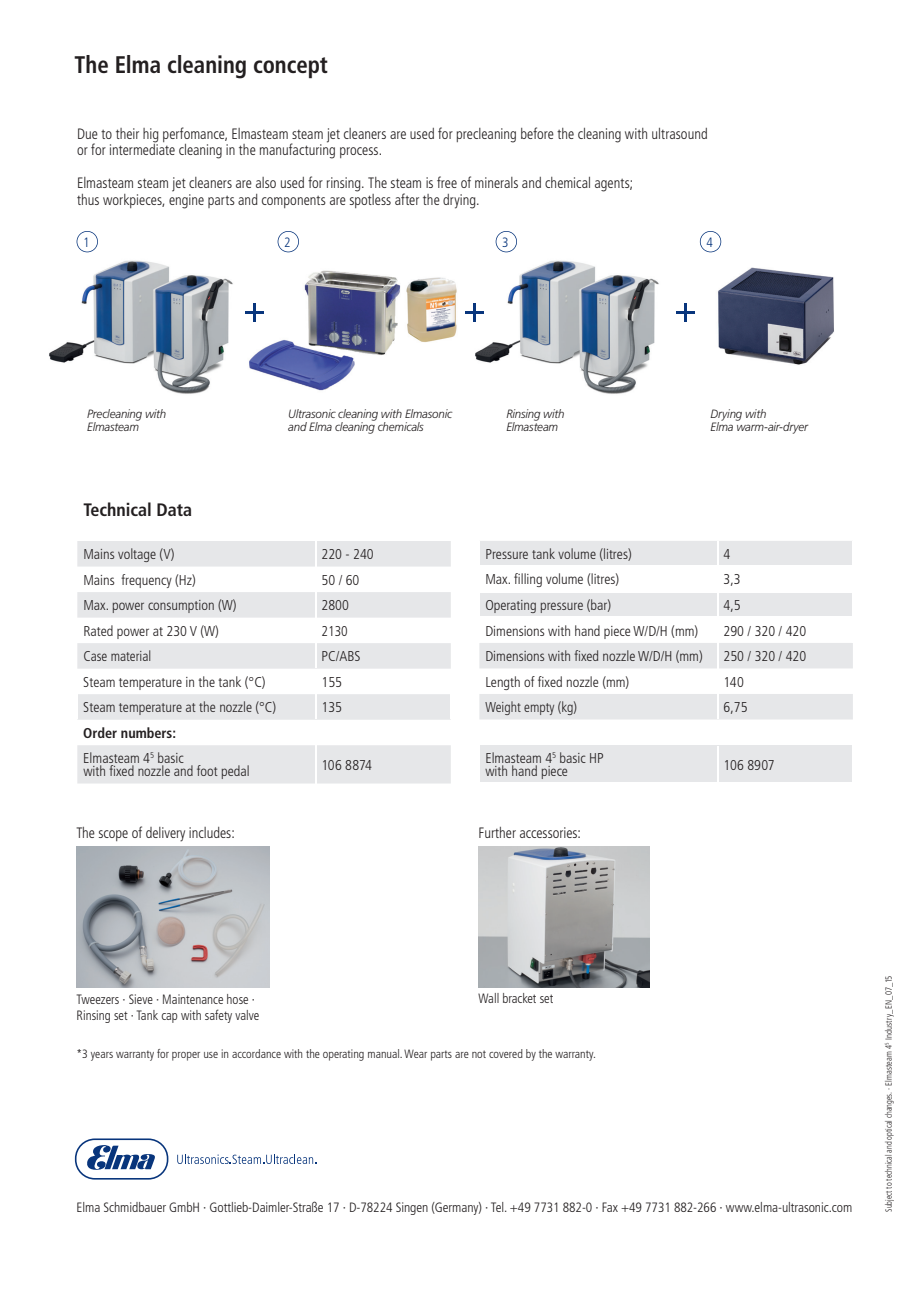
<style>
.page{position:relative;width:919px;height:1289px;background:#fff}
.page>*{position:absolute;margin:0;border:0;box-sizing:border-box;transform-origin:0 0}
.t1{font:700 condensed 24px "Frutiger";color:#231f20;scale:.95 1}
.t2{font:700 condensed 18px "Frutiger";color:#231f20}
.t3{font:300 condensed 15px/16.5px "Frutiger";color:#231f20;scale:.96 1}
.t4{font:300 condensed 14.25px/25.2px "Frutiger";color:#231f20}
.t5{font:300 condensed 14.25px "Frutiger";color:#231f20;scale:.96 1}
.t6{font:300 condensed 13.5px "Frutiger";letter-spacing:-.005em;color:#231f20}
.t7{font:300 condensed 13.5px/16.5px "Frutiger";letter-spacing:-.005em;color:#231f20;scale:.96 1}
.t8{font:300 condensed 13.5px "Frutiger";color:#08357c}
.t9{font:italic 300 12px/13.5px "Frutiger";letter-spacing:-.015em;color:#231f20;scale:.96 1}
.t10{font:300 condensed 12px "Frutiger";color:#231f20}
.t11{font:300 condensed 9px "Frutiger";color:#231f20;scale:.9 1}
.s1{font-weight:700}
</style>
<div class="page">
<img style="left:49px;top:252px;width:352px;height:142px">
<svg style="left:75px;top:1138px;width:93px;height:41px"></svg>
<svg style="left:177px;top:1154px;width:139px;height:9px"></svg>
<img style="left:708px;top:252px;width:126px;height:113px">
<img style="left:406px;top:277px;width:51px;height:65px">
<img style="left:475px;top:252px;width:184px;height:142px">
<svg style="left:77px;top:231px;width:21px;height:21px"></svg>
<svg style="left:495px;top:231px;width:22px;height:21px"></svg>
<svg style="left:699px;top:231px;width:22px;height:21px"></svg>
<img style="left:76px;top:846px;width:193px;height:141px">
<img style="left:478px;top:846px;width:171px;height:141px">
<svg style="left:189px;top:231px;width:212px;height:29px"></svg>
<hr style="left:245px;top:311px;width:19px;height:3px;background:#08357c">
<hr style="left:253px;top:303px;width:3px;height:19px;background:#08357c">
<hr style="left:465px;top:311px;width:18px;height:3px;background:#08357c">
<hr style="left:472px;top:303px;width:3px;height:19px;background:#08357c">
<hr style="left:676px;top:311px;width:19px;height:3px;background:#08357c">
<hr style="left:684px;top:303px;width:3px;height:19px;background:#08357c">
<svg style="left:77px;top:541px;width:374px;height:242px;fill:#e6e7e9"></svg>
<svg style="left:77px;top:669px;width:1px;height:50px"></svg>
<svg style="left:450px;top:669px;width:1px;height:50px"></svg>
<svg style="left:315px;top:541px;width:1px;height:204px"></svg>
<hr style="left:315px;top:745px;width:1px;height:38px;background:#fff">
<svg style="left:479px;top:541px;width:373px;height:241px;fill:#e6e7e9"></svg>
<hr style="left:478px;top:617px;width:2px;height:26px;background:#fff">
<hr style="left:478px;top:720px;width:2px;height:25px;background:#fff">
<hr style="left:478px;top:745px;width:2px;height:37px;background:#fff">
<hr style="left:716px;top:618px;width:2px;height:25px;background:#fff">
<hr style="left:716px;top:720px;width:2px;height:24px;background:#fff">
<hr style="left:716px;top:745px;width:2px;height:37px;background:#fff">
<hr style="left:478px;top:541px;width:2px;height:25px;background:#fff">
<hr style="left:716px;top:541px;width:2px;height:24px;background:#fff">
<hr style="left:478px;top:566px;width:2px;height:26px;background:#fff">
<hr style="left:480px;top:565px;width:237px;height:2px;background:#fff">
<hr style="left:716px;top:567px;width:2px;height:24px;background:#fff">
<hr style="left:717px;top:565px;width:135px;height:2px;background:#fff">
<hr style="left:478px;top:592px;width:2px;height:25px;background:#fff">
<hr style="left:480px;top:591px;width:237px;height:1px;background:#fff">
<hr style="left:716px;top:592px;width:2px;height:24px;background:#fff">
<hr style="left:717px;top:591px;width:135px;height:1px;background:#fff">
<hr style="left:480px;top:616px;width:237px;height:2px;background:#fff">
<hr style="left:717px;top:616px;width:135px;height:2px;background:#fff">
<hr style="left:716px;top:643px;width:2px;height:25px;background:#fff">
<hr style="left:716px;top:668px;width:2px;height:26px;background:#fff">
<hr style="left:716px;top:694px;width:2px;height:24px;background:#fff">
<h1 class="t1" style="left:74px;top:51px;width:268px">The Elma cleaning concept</h1>
<p class="t3" style="left:77px;top:126px;width:658px">Due to their hig perfomance, Elmasteam steam jet cleaners are used for precleaning before the cleaning with ultrasound or for intermediate cleaning in the manufacturing process.</p>
<p class="t3" style="left:77px;top:175px;width:580px">Elmasteam steam jet cleaners are also used for rinsing. The steam is free of minerals and chemical agents; thus workpieces, engine parts and components are spotless after the drying.</p>
<p class="t8" style="left:83px;top:234px;width:8px">1</p>
<p class="t8" style="left:284px;top:234px;width:8px">2</p>
<p class="t8" style="left:502px;top:234px;width:8px">3</p>
<p class="t8" style="left:706px;top:234px;width:8px">4</p>
<p class="t9" style="left:87px;top:407px;width:84px">Precleaning with<br>Elmasteam</p>
<p class="t9" style="left:288px;top:407px;width:172px">Ultrasonic cleaning with Elmasonic and Elma cleaning chemicals</p>
<p class="t9" style="left:506px;top:407px;width:62px">Rinsing with<br>Elmasteam</p>
<p class="t9" style="left:710px;top:407px;width:103px">Drying with<br>Elma warm-air-dryer</p>
<p class="t2" style="left:83px;top:499px;width:110px">Technical Data</p>
<p class="t4" style="left:83px;top:542px;width:93px">Mains voltage (V)</p>
<p class="t4" style="left:321px;top:542px;width:54px">220 - 240</p>
<p class="t4" style="left:83px;top:567px;width:114px">Mains frequency (Hz)</p>
<p class="t4" style="left:321px;top:567px;width:39px">50 / 60</p>
<p class="t4" style="left:83px;top:593px;width:155px">Max. power consumption (W)</p>
<p class="t4" style="left:321px;top:593px;width:29px">2800</p>
<p class="t4" style="left:83px;top:618px;width:137px">Rated power at 230 V (W)</p>
<p class="t5" style="left:321px;top:622px;width:29px">2130</p>
<p class="t5" style="left:83px;top:648px;width:72px">Case material</p>
<p class="t4" style="left:321px;top:644px;width:41px">PC/ABS</p>
<p class="t4" style="left:83px;top:669px;width:184px">Steam temperature in the tank (°C)</p>
<p class="t4" style="left:321px;top:669px;width:22px">155</p>
<p class="t4" style="left:83px;top:695px;width:194px">Steam temperature at the nozzle (°C)</p>
<p class="t4" style="left:321px;top:695px;width:22px">135</p>
<p class="t4" style="left:83px;top:720px;width:102px"><span class="s1">Order numbers:<br></span>Elmasteam 4<sup>5</sup> basic</p>
<p class="t4" style="left:83px;top:759px;width:168px">with fixed nozzle and foot pedal</p>
<p class="t4" style="left:321px;top:752px;width:52px">106 8874</p>
<p class="t3" style="left:77px;top:824px;width:166px">The scope of delivery includes:</p>
<p class="t4" style="left:485px;top:541px;width:148px">Pressure tank volume (litres)</p>
<p class="t4" style="left:723px;top:541px;width:8px">4</p>
<p class="t4" style="left:485px;top:567px;width:135px">Max. filling volume (litres)</p>
<p class="t4" style="left:723px;top:567px;width:19px">3,3</p>
<p class="t4" style="left:485px;top:592px;width:127px">Operating pressure (bar)</p>
<p class="t4" style="left:723px;top:592px;width:19px">4,5</p>
<p class="t4" style="left:485px;top:618px;width:214px">Dimensions with hand piece W/D/H (mm)</p>
<p class="t4" style="left:723px;top:618px;width:84px">290 / 320 / 420</p>
<p class="t4" style="left:485px;top:643px;width:219px">Dimensions with fixed nozzle W/D/H (mm)</p>
<p class="t4" style="left:723px;top:643px;width:84px">250 / 320 / 420</p>
<p class="t4" style="left:485px;top:669px;width:145px">Length of fixed nozzle (mm)</p>
<p class="t4" style="left:723px;top:669px;width:22px">140</p>
<p class="t5" style="left:485px;top:699px;width:97px">Weight empty (kg)</p>
<p class="t4" style="left:723px;top:694px;width:25px">6,75</p>
<p class="t4" style="left:485px;top:751px;width:120px;line-height:13.5px">Elmasteam 4<sup>5</sup> basic HP with hand piece</p>
<p class="t4" style="left:723px;top:752px;width:53px">106 8907</p>
<p class="t3" style="left:478px;top:824px;width:108px">Further accessories:</p>
<p class="t7" style="left:77px;top:990px;width:192px">Tweezers · Sieve · Maintenance hose ·<br>Rinsing set · Tank cap with safety valve</p>
<p class="t7" style="left:478px;top:990px;width:79px">Wall bracket set</p>
<p class="t10" style="left:77px;top:1046px;width:521px">*3 years warranty for proper use in accordance with the operating manual. Wear parts are not covered by the warranty.</p>
<p class="t6" style="left:77px;top:1199px;width:777px">Elma Schmidbauer GmbH · Gottlieb-Daimler-Straße 17 · D-78224 Singen (Germany) · Tel. +49 7731 882-0 · Fax +49 7731 882-266 · www.elma-ultrasonic.com</p>
<p class="t11" style="left:883px;top:1211px;width:264px;rotate:-90deg">Subject to technical and optical changes. · Elmasteam 4<sup>5</sup> Industry_EN_07_15</p>
</div>
